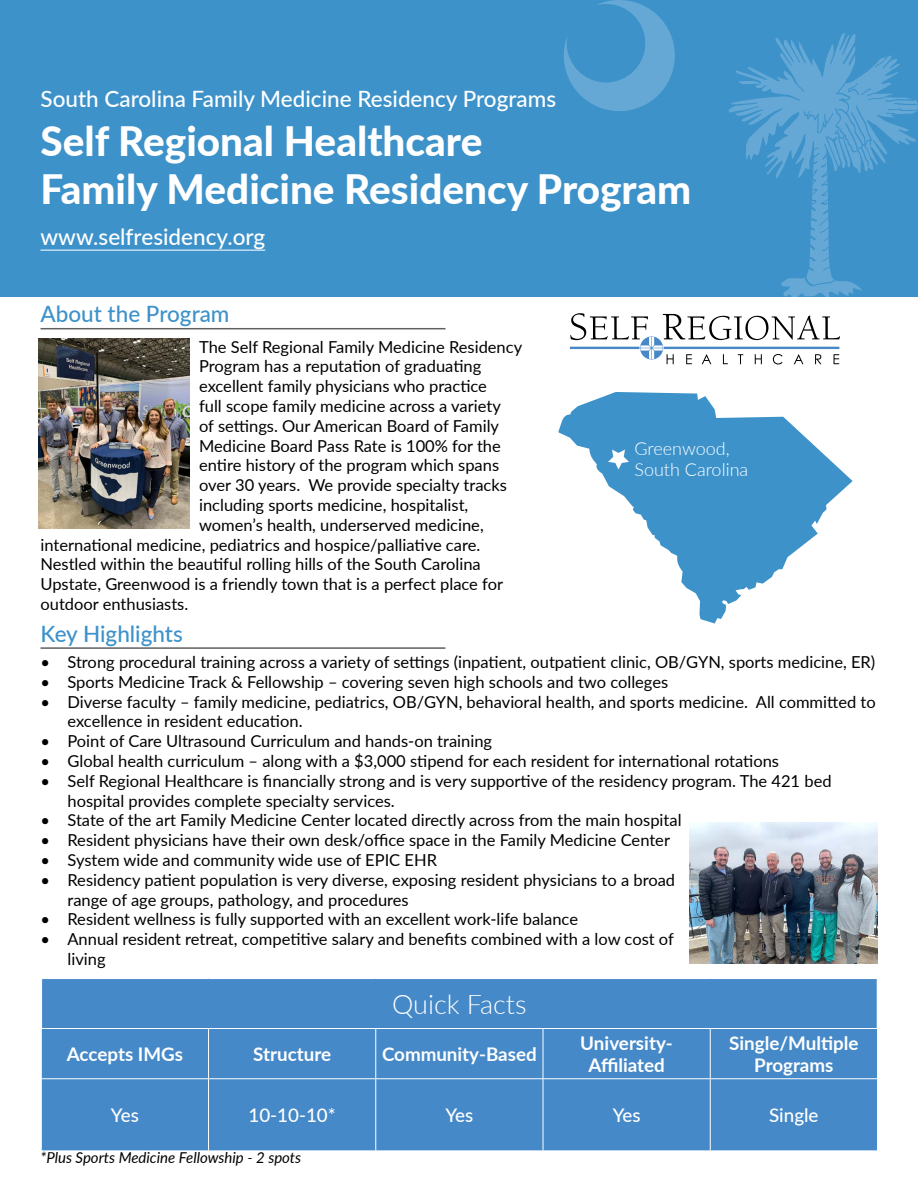
<style>
.page{position:relative;width:918px;height:1188px;background:#fff}
.page>*{position:absolute;margin:0;border:0;box-sizing:border-box;transform-origin:0 0}
.t1{font:800 40.5px/48.6px "Lato";color:#fff}
.t2{font:300 27px "Lato";color:#fff}
.t3{font:500 22.5px "Lato";color:#fff}
.t4{font:500 22.5px "Lato";color:#3d92ca}
.t5{font:700 18.75px/22.5px "Lato";color:#fff;text-align:center}
.t6{font:500 18.75px "Lato";color:#fff}
.t7{font:300 18px/21.6px "Lato";color:#fff}
.t8{font:16.5px/19.8px "Lato";color:#000}
.t9{font:italic 15px "Lato";color:#000}
</style>
<div class="page">
<div style="left:0;top:0;width:918px;height:297px;background:#3d92ca"></div>
<svg style="left:564px;top:0;width:354px;height:297px"></svg>
<hr style="left:40px;top:328px;width:406px;height:1px;background:#5f6062">
<hr style="left:40px;top:647px;width:406px;height:2px;background:#5f6062">
<div style="left:42px;top:979px;width:835px;height:172px;background:#4689c8"></div>
<hr style="left:41px;top:1028px;width:168px;height:1px;background:#fff">
<hr style="left:209px;top:1028px;width:167px;height:1px;background:#fff">
<hr style="left:208px;top:1029px;width:1px;height:49px;background:#fff">
<hr style="left:376px;top:1028px;width:167px;height:1px;background:#fff">
<hr style="left:375px;top:1029px;width:1px;height:49px;background:#fff">
<hr style="left:543px;top:1028px;width:167px;height:1px;background:#fff">
<hr style="left:543px;top:1029px;width:1px;height:49px;background:#fff">
<hr style="left:710px;top:1028px;width:168px;height:1px;background:#fff">
<hr style="left:710px;top:1029px;width:1px;height:49px;background:#fff">
<hr style="left:41px;top:1078px;width:168px;height:1px;background:#fff">
<hr style="left:209px;top:1078px;width:167px;height:1px;background:#fff">
<hr style="left:376px;top:1078px;width:167px;height:1px;background:#fff">
<hr style="left:543px;top:1078px;width:167px;height:1px;background:#fff">
<hr style="left:710px;top:1078px;width:168px;height:1px;background:#fff">
<hr style="left:208px;top:1079px;width:1px;height:72px;background:#fff">
<hr style="left:375px;top:1079px;width:1px;height:72px;background:#fff">
<hr style="left:543px;top:1079px;width:1px;height:72px;background:#fff">
<hr style="left:710px;top:1079px;width:1px;height:72px;background:#fff">
<svg style="left:570px;top:313px;width:270px;height:51px"></svg>
<hr style="left:40px;top:250px;width:225px;height:1px;background:#fff">
<svg style="left:558px;top:392px;width:295px;height:231px;fill:#3d92ca"></svg>
<svg style="left:608px;top:450px;width:21px;height:20px"></svg>
<img style="left:38px;top:339px;width:152px;height:189px">
<img style="left:690px;top:823px;width:188px;height:141px">
<h3 class="t3" style="left:40px;top:82px;width:517px">South Carolina Family Medicine Residency Programs</h3>
<h1 class="t1" style="left:40px;top:115px;width:652px">Self Regional Healthcare<br>Family Medicine Residency Program</h1>
<h3 class="t3" style="left:40px;top:221px;width:226px">www.selfresidency.org</h3>
<h3 class="t4" style="left:40px;top:298px;width:191px">About the Program</h3>
<p class="t8" style="left:199px;top:336px;width:325px">The Self Regional Family Medicine Residency</p>
<p class="t8" style="left:199px;top:356px;width:284px">Program has a reputation of graduating</p>
<p class="t8" style="left:199px;top:376px;width:289px">excellent family physicians who practice</p>
<p class="t8" style="left:199px;top:395px;width:303px">full scope family medicine across a variety</p>
<p class="t8" style="left:199px;top:415px;width:301px">of settings. Our American Board of Family</p>
<p class="t8" style="left:199px;top:435px;width:303px">Medicine Board Pass Rate is 100% for the</p>
<p class="t8" style="left:199px;top:455px;width:302px">entire history of the program which spans</p>
<p class="t8" style="left:199px;top:475px;width:309px">over 30 years. We provide specialty tracks</p>
<p class="t8" style="left:199px;top:494px;width:271px">including sports medicine, hospitalist,</p>
<p class="t8" style="left:199px;top:514px;width:286px">women’s health, underserved medicine,</p>
<p class="t8" style="left:40px;top:534px;width:441px">international medicine, pediatrics and hospice/palliative care.</p>
<p class="t8" style="left:40px;top:554px;width:442px">Nestled within the beautiful rolling hills of the South Carolina</p>
<p class="t8" style="left:40px;top:574px;width:464px">Upstate, Greenwood is a friendly town that is a perfect place for</p>
<p class="t8" style="left:40px;top:593px;width:149px">outdoor enthusiasts.</p>
<h3 class="t4" style="left:40px;top:617px;width:144px">Key Highlights</h3>
<p class="t7" style="left:634px;top:437px;width:115px">Greenwood,<br>South Carolina</p>
<p class="t8" style="left:40px;top:651px;width:836px">• Strong procedural training across a variety of settings (inpatient, outpatient clinic, OB/GYN, sports medicine, ER)</p>
<p class="t8" style="left:40px;top:671px;width:629px">• Sports Medicine Track &amp; Fellowship – covering seven high schools and two colleges</p>
<p class="t8" style="left:67px;top:691px;width:810px;text-indent:-27px">• Diverse faculty – family medicine, pediatrics, OB/GYN, behavioral health, and sports medicine. All committed to excellence in resident education.</p>
<p class="t8" style="left:40px;top:731px;width:453px">• Point of Care Ultrasound Curriculum and hands-on training</p>
<p class="t8" style="left:40px;top:750px;width:740px">• Global health curriculum – along with a $3,000 stipend for each resident for international rotations</p>
<p class="t8" style="left:67px;top:770px;width:766px;text-indent:-27px">• Self Regional Healthcare is financially strong and is very supportive of the residency program. The 421 bed hospital provides complete specialty services.</p>
<p class="t8" style="left:40px;top:810px;width:643px">• State of the art Family Medicine Center located directly across from the main hospital</p>
<p class="t8" style="left:40px;top:830px;width:631px">• Resident physicians have their own desk/office space in the Family Medicine Center</p>
<p class="t8" style="left:40px;top:849px;width:398px">• System wide and community wide use of EPIC EHR</p>
<p class="t8" style="left:67px;top:869px;width:609px;text-indent:-27px">• Residency patient population is very diverse, exposing resident physicians to a broad range of age groups, pathology, and procedures</p>
<p class="t8" style="left:40px;top:909px;width:539px">• Resident wellness is fully supported with an excellent work-life balance</p>
<p class="t8" style="left:67px;top:929px;width:608px;text-indent:-27px">• Annual resident retreat, competitive salary and benefits combined with a low cost of living</p>
<h2 class="t2" style="left:392px;top:986px;width:136px">Quick Facts</h2>
<p class="t5" style="left:67px;top:1042px;width:118px">Accepts IMGs</p>
<p class="t5" style="left:253px;top:1042px;width:79px">Structure</p>
<p class="t5" style="left:382px;top:1042px;width:156px">Community-Based</p>
<p class="t5" style="left:580px;top:1031px;width:94px">University-<br>Affiliated</p>
<p class="t5" style="left:729px;top:1031px;width:131px">Single/Multiple<br>Programs</p>
<p class="t6" style="left:111px;top:1102px;width:29px">Yes</p>
<p class="t6" style="left:248px;top:1102px;width:89px">10-10-10*</p>
<p class="t6" style="left:445px;top:1102px;width:29px">Yes</p>
<p class="t6" style="left:613px;top:1102px;width:29px">Yes</p>
<p class="t6" style="left:769px;top:1102px;width:51px">Single</p>
<p class="t9" style="left:40px;top:1147px;width:262px">*Plus Sports Medicine Fellowship - 2 spots</p>
</div>
